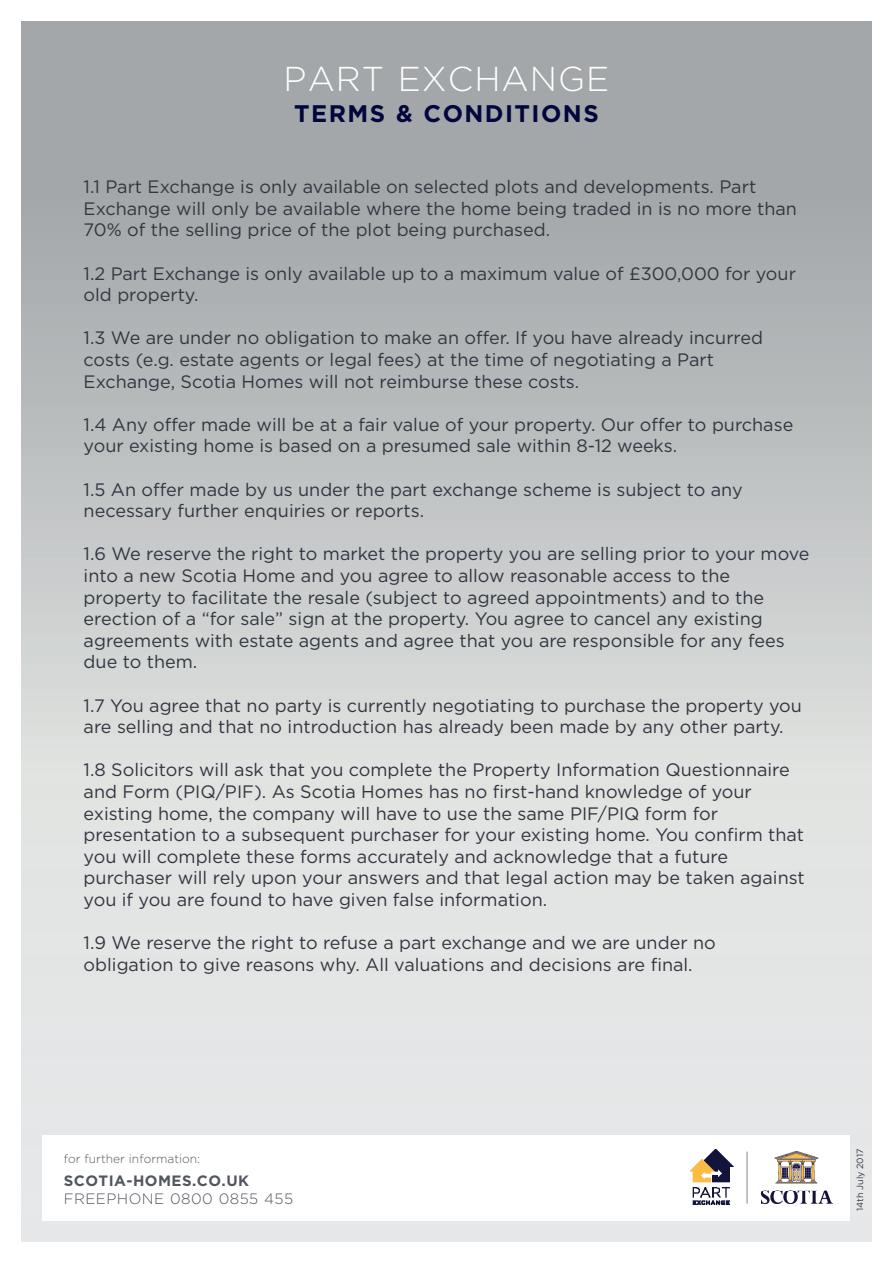
<style>
.page{position:relative;width:893px;height:1263px;background:#fff}
.page>*{position:absolute;margin:0;border:0;box-sizing:border-box;transform-origin:0 0}
.t1{font:300 34.5px "Gotham";letter-spacing:.03em;color:#fff}
.t2{font:700 24px "Gotham";letter-spacing:.06em;color:#02063d}
.t3{font:18px/21.6px "Gotham";color:#323640}
.t4{font:300 15px/18px "Gotham";letter-spacing:.03em;color:#52565f}
.t5{font:300 12px "Gotham";color:#52565f}
.t6{font:9px "Gotham";color:#323640}
.s1{font-weight:700}
</style>
<div class="page">
<div style="left:21px;top:21px;width:851px;height:1221px;background:linear-gradient(to bottom,#9fa3a5,#f5f6f6)"></div>
<div style="left:43px;top:1135px;width:807px;height:85px;background:#fff"></div>
<hr style="left:747px;top:1152px;width:1px;height:51px;background:#858891">
<img style="left:762px;top:1151px;width:70px;height:52px">
<img style="left:691px;top:1150px;width:43px;height:55px">
<p class="t1" style="left:284px;top:57px;width:327px">PART EXCHANGE</p>
<p class="t2" style="left:294px;top:98px;width:306px">TERMS &amp; CONDITIONS</p>
<p class="t3" style="left:84px;top:176px;width:715px">1.1 Part Exchange is only available on selected plots and developments. Part<br>Exchange will only be available where the home being traded in is no more than<br>70% of the selling price of the plot being purchased.</p>
<p class="t3" style="left:84px;top:262px;width:714px">1.2 Part Exchange is only available up to a maximum value of £300,000 for your old property.</p>
<p class="t3" style="left:84px;top:327px;width:681px">1.3 We are under no obligation to make an offer. If you have already incurred costs (e.g. estate agents or legal fees) at the time of negotiating a Part</p>
<p class="t3" style="left:84px;top:370px;width:497px">Exchange, Scotia Homes will not reimburse these costs.</p>
<p class="t3" style="left:84px;top:413px;width:711px">1.4 Any offer made will be at a fair value of your property. Our offer to purchase your existing home is based on a presumed sale within 8-12 weeks.</p>
<p class="t3" style="left:84px;top:478px;width:660px">1.5 An offer made by us under the part exchange scheme is subject to any</p>
<p class="t3" style="left:84px;top:500px;width:342px">necessary further enquiries or reports.</p>
<p class="t3" style="left:84px;top:543px;width:727px">1.6 We reserve the right to market the property you are selling prior to your move into a new Scotia Home and you agree to allow reasonable access to the</p>
<p class="t3" style="left:84px;top:586px;width:703px">property to facilitate the resale (subject to agreed appointments) and to the erection of a “for sale” sign at the property. You agree to cancel any existing agreements with estate agents and agree that you are responsible for any fees due to them.</p>
<p class="t3" style="left:84px;top:694px;width:720px">1.7 You agree that no party is currently negotiating to purchase the property you are selling and that no introduction has already been made by any other party.</p>
<p class="t3" style="left:84px;top:759px;width:708px">1.8 Solicitors will ask that you complete the Property Information Questionnaire and Form (PIQ/PIF). As Scotia Homes has no first-hand knowledge of your</p>
<p class="t3" style="left:84px;top:802px;width:636px">existing home, the company will have to use the same PIF/PIQ form for</p>
<p class="t3" style="left:84px;top:824px;width:722px">presentation to a subsequent purchaser for your existing home. You confirm that you will complete these forms accurately and acknowledge that a future</p>
<p class="t3" style="left:84px;top:867px;width:723px">purchaser will rely upon your answers and that legal action may be taken against you if you are found to have given false information.</p>
<p class="t3" style="left:84px;top:932px;width:634px">1.9 We reserve the right to refuse a part exchange and we are under no</p>
<p class="t3" style="left:84px;top:953px;width:611px">obligation to give reasons why. All valuations and decisions are final.</p>
<p class="t5" style="left:64px;top:1151px;width:138px">for further information:</p>
<p class="t4" style="left:64px;top:1171px;width:231px"><span class="s1">SCOTIA-HOMES.CO.UK<br></span>FREEPHONE 0800 0855 455</p>
<p class="t6" style="left:854px;top:1211px;width:64px;rotate:-90deg">14th July 2017</p>
</div>
